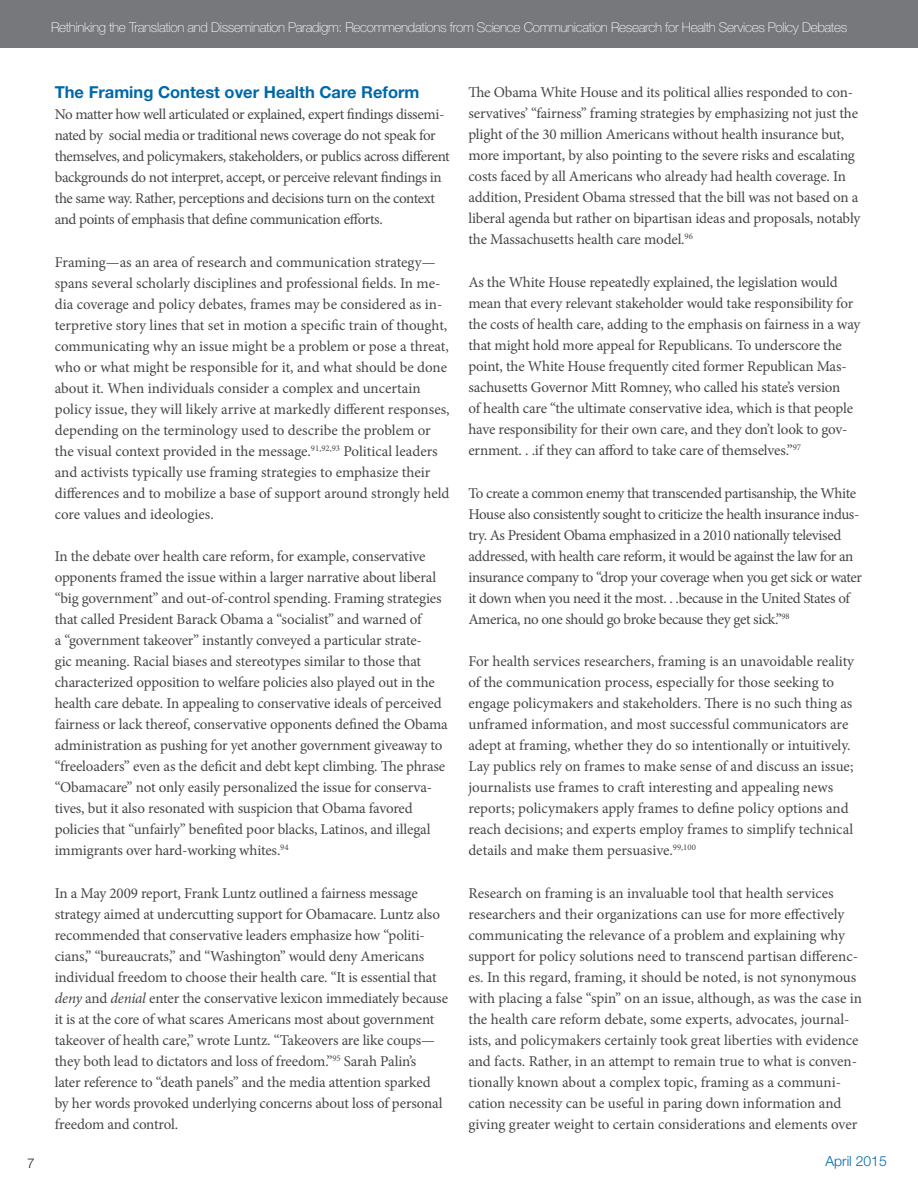
<style>
.page{position:relative;width:918px;height:1188px;background:#fff}
.page>*{position:absolute;margin:0;border:0;box-sizing:border-box;transform-origin:0 0}
.RI_SUB{font:700 16.5px "Helvetica Neue LT Std";color:#0068a9}
.RI_body{font:15px/21px "Minion Pro";letter-spacing:-.01em;color:#454647}
.RI_body-2{font:15px/21px "Minion Pro";letter-spacing:-.03em;color:#454647}
.t1{font:300 13.95px "Helvetica Neue LT Std";color:#0068a9}
.t2{font:100 13.5px "Helvetica Neue LT Std";letter-spacing:-.025em;color:#fff}
.t3{font:300 13.5px "Helvetica Neue LT Std";color:#231f20}
.s1{font-style:italic}
</style>
<div class="page">
<div style="left:0;top:0;width:918px;height:48px;background:#76787b"></div>
<p class="t2" style="left:51px;top:19px;width:798px">Rethinking the Translation and Dissemination Paradigm: Recommendations from Science Communication Research for Health Services Policy Debates</p>
<p class="t3" style="left:27px;top:1155px;width:9px">7</p>
<p class="RI_SUB" style="left:55px;top:82px;width:366px">The Framing Contest over Health Care Reform</p>
<p class="RI_body" style="left:55px;top:104px;width:397px">No matter how well articulated or explained, expert findings dissemi&shy;nated by social media or traditional news coverage do not speak for themselves, and policymakers, stakeholders, or publics across different backgrounds do not interpret, accept, or perceive relevant findings in the same way. Rather, perceptions and decisions turn on the context and points of emphasis that define communication efforts.</p>
<p class="RI_body" style="left:55px;top:252px;width:396px">Framing—as an area of research and communication strategy— spans several scholarly disciplines and professional fields. In me&shy;dia coverage and policy debates, frames may be considered as in&shy;terpretive story lines that set in motion a specific train of thought, communicating why an issue might be a problem or pose a threat, who or what might be responsible for it, and what should be done about it. When individuals consider a complex and uncertain policy issue, they will likely arrive at markedly different responses, depending on the terminology used to describe the problem or the visual context provided in the message.<sup>91,92,93</sup> Political leaders and activists typically use framing strategies to emphasize their differences and to mobilize a base of support around strongly held core values and ideologies.</p>
<p class="RI_body" style="left:55px;top:546px;width:394px">In the debate over health care reform, for example, conservative opponents framed the issue within a larger narrative about liberal “big government” and out-of-control spending. Framing strategies that called President Barack Obama a “socialist” and warned of<br>a “government takeover” instantly conveyed a particular strate-<br>gic meaning. Racial biases and stereotypes similar to those that characterized opposition to welfare policies also played out in the health care debate. In appealing to conservative ideals of perceived fairness or lack thereof, conservative opponents defined the Obama administration as pushing for yet another government giveaway to “freeloaders” even as the deficit and debt kept climbing. The phrase “Obamacare” not only easily personalized the issue for conserva&shy;tives, but it also resonated with suspicion that Obama favored policies that “unfairly” benefited poor blacks, Latinos, and illegal immigrants over hard-working whites.<sup>94</sup></p>
<p class="RI_body" style="left:55px;top:883px;width:395px">In a May 2009 report, Frank Luntz outlined a fairness message strategy aimed at undercutting support for Obamacare. Luntz also recommended that conservative leaders emphasize how “politi&shy;cians,” “bureaucrats,” and “Washington” would deny Americans individual freedom to choose their health care. “It is essential that <span class="s1">deny</span> and <span class="s1">denial</span> enter the conservative lexicon immediately because it is at the core of what scares Americans most about government takeover of health care,” wrote Luntz. “Takeovers are like coups— they both lead to dictators and loss of freedom.”<sup>95</sup> Sarah Palin’s<br>later reference to “death panels” and the media attention sparked by her words provoked underlying concerns about loss of personal freedom and control.</p>
<p class="RI_body" style="left:468px;top:82px;width:394px">The Obama White House and its political allies responded to con&shy;servatives’ “fairness” framing strategies by emphasizing not just the plight of the 30 million Americans without health insurance but, more important, by also pointing to the severe risks and escalating costs faced by all Americans who already had health coverage. In addition, President Obama stressed that the bill was not based on a liberal agenda but rather on bipartisan ideas and proposals, notably the Massachusetts health care model.<sup>96</sup></p>
<p class="RI_body" style="left:468px;top:272px;width:394px">As the White House repeatedly explained, the legislation would mean that every relevant stakeholder would take responsibility for the costs of health care, adding to the emphasis on fairness in a way that might hold more appeal for Republicans. To underscore the point, the White House frequently cited former Republican Mas&shy;sachusetts Governor Mitt Romney, who called his state’s version<br>of health care “the ultimate conservative idea, which is that people have responsibility for their own care, and they don’t look to gov&shy;ernment. . .if they can afford to take care of themselves.”<sup>97</sup></p>
<p class="RI_body-2" style="left:468px;top:482px;width:395px">To create a common enemy that transcended partisanship, the White House also consistently sought to criticize the health insurance indus&shy;try. As President Obama emphasized in a 2010 nationally televised addressed, with health care reform, it would be against the law for an insurance company to “drop your coverage when you get sick or water it down when you need it the most. . .because in the United States of America, no one should go broke because they get sick.”<sup>98</sup></p>
<p class="RI_body" style="left:468px;top:651px;width:387px">For health services researchers, framing is an unavoidable reality of the communication process, especially for those seeking to engage policymakers and stakeholders. There is no such thing as unframed information, and most successful communicators are adept at framing, whether they do so intentionally or intuitively.<br>Lay publics rely on frames to make sense of and discuss an issue; journalists use frames to craft interesting and appealing news reports; policymakers apply frames to define policy options and reach decisions; and experts employ frames to simplify technical details and make them persuasive.<sup>99,100</sup></p>
<p class="RI_body" style="left:468px;top:882px;width:395px">Research on framing is an invaluable tool that health services researchers and their organizations can use for more effectively communicating the relevance of a problem and explaining why support for policy solutions need to transcend partisan differenc&shy;es. In this regard, framing, it should be noted, is not synonymous with placing a false “spin” on an issue, although, as was the case in the health care reform debate, some experts, advocates, journal&shy;ists, and policymakers certainly took great liberties with evidence and facts. Rather, in an attempt to remain true to what is conven&shy;tionally known about a complex topic, framing as a communi&shy;cation necessity can be useful in paring down information and giving greater weight to certain considerations and elements over</p>
<p class="t1" style="left:825px;top:1152px;width:63px">April 2015</p>
</div>
